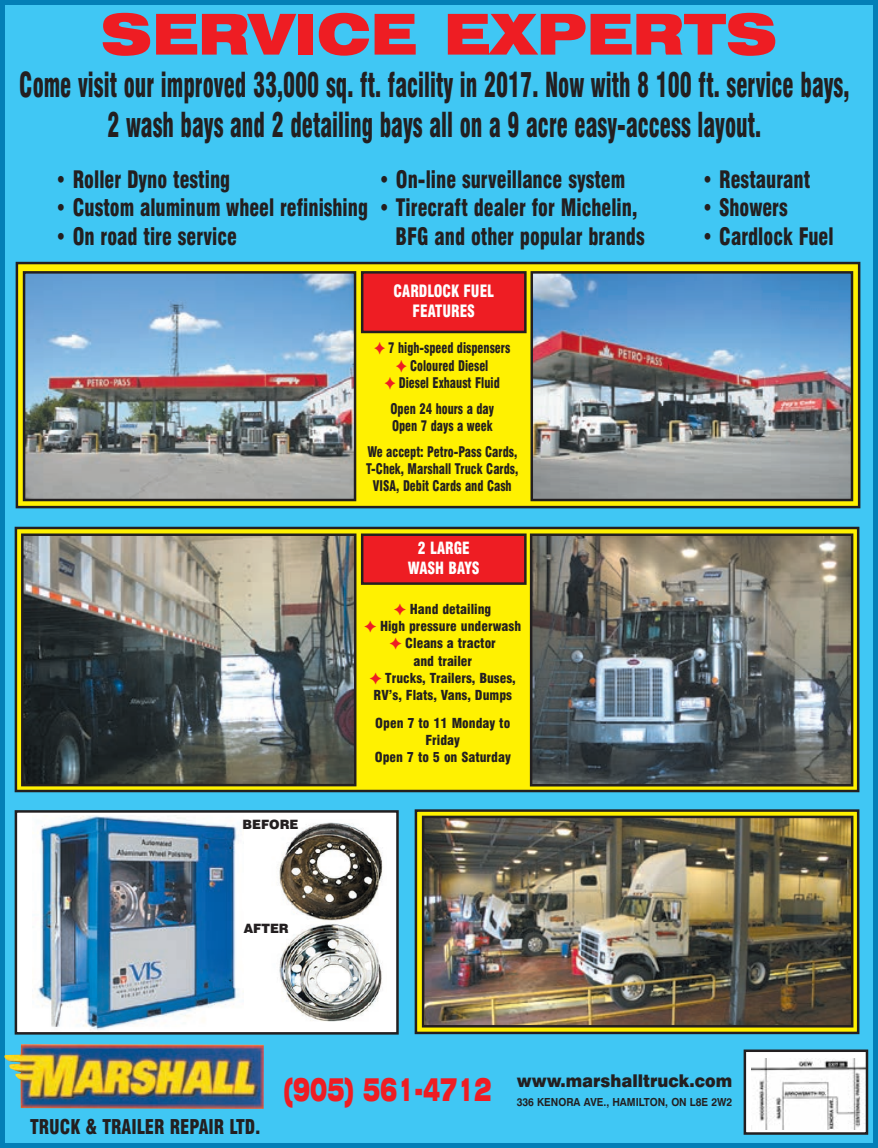
<style>
.page{position:relative;width:878px;height:1148px;background:#fff}
.page>*{position:absolute;margin:0;border:0;box-sizing:border-box;transform-origin:0 0}
.t1{font:900 expanded 56.25px "Swiss 721 BT";color:#ee1d23;scale:.92 1}
.t2{font:900 condensed 33.5px/40.2px "Swiss 721 BT";color:#231f20;text-align:center;scale:.67 1}
.t3{font:900 expanded 32.25px "Swiss 721 BT";color:#ee1d23;scale:.56 1}
.t4{font:900 condensed 23.5px "Swiss 721 BT";color:#231f20;scale:.84 1}
.t5{font:900 condensed 19.75px "Swiss 721 BT";color:#231f20;scale:.9 1}
.t6{font:900 17.5px "Swiss 721 BT";color:#231f20;scale:.91 1}
.t7{font:900 condensed 16.5px/20px "Swiss 721 BT";color:#fff;text-align:center;scale:.88 1}
.t8{font:900 condensed 16.5px/19.8px "Swiss 721 BT";color:#fff;text-align:center;scale:.89 1}
.t9{font:900 condensed 14.25px/17.2px "Swiss 721 BT";color:#231f20;text-align:center;scale:.83 1}
.t10{font:900 condensed 13.5px/17.2px "Swiss 721 BT";color:#231f20;text-align:center}
.t11{font:900 13px "Swiss 721 BT";color:#231f20}
.t12{font:700 11.25px "Swiss 721 BT";color:#231f20;scale:.91 1}
.s1{color:#ee1d23}
</style>
<div class="page">
<div style="left:5px;top:5px;width:867px;height:1137px;background:#40c7f4"></div>
<div style="left:0;top:0;width:878px;height:1148px;border:5px solid #037fb7"></div>
<div style="left:744px;top:1050px;width:122px;height:83px;background:#fff"></div>
<img style="left:751px;top:1058px;width:114px;height:71px">
<div style="left:743px;top:1049px;width:125px;height:85px;border:2px solid #231f20"></div>
<img style="left:4px;top:1044px;width:260px;height:64px">
<div style="left:17px;top:263px;width:842px;height:244px;background:#fff101"></div>
<div style="left:16px;top:262px;width:844px;height:246px;border:2px solid #231f20"></div>
<div style="left:16px;top:528px;width:842px;height:263px;background:#fff101"></div>
<div style="left:15px;top:527px;width:844px;height:265px;border:2px solid #231f20"></div>
<div style="left:416px;top:810px;width:442px;height:222px;background:linear-gradient(to right,#fff101,#fff101)"></div>
<div style="left:414px;top:809px;width:445px;height:225px;border:2px solid #231f20"></div>
<img style="left:533px;top:274px;width:317px;height:224px">
<div style="left:530px;top:271px;width:323px;height:230px;border:2px solid #231f20"></div>
<img style="left:26px;top:274px;width:327px;height:224px">
<div style="left:23px;top:271px;width:333px;height:230px;border:2px solid #231f20"></div>
<div style="left:362px;top:272px;width:163px;height:60px;background:#ee1d23"></div>
<div style="left:361px;top:271px;width:165px;height:62px;border:2px solid #231f20"></div>
<div style="left:362px;top:535px;width:163px;height:48px;background:#ee1d23"></div>
<div style="left:361px;top:533px;width:165px;height:52px;border:2px solid #231f20"></div>
<div style="left:16px;top:811px;width:381px;height:222px;background:#fff"></div>
<img style="left:37px;top:815px;width:202px;height:216px">
<div style="left:15px;top:810px;width:384px;height:224px;border:2px solid #231f20"></div>
<img style="left:533px;top:536px;width:317px;height:247px">
<div style="left:530px;top:533px;width:323px;height:253px;border:2px solid #231f20"></div>
<img style="left:279px;top:822px;width:104px;height:200px">
<img style="left:24px;top:536px;width:329px;height:247px">
<div style="left:21px;top:533px;width:335px;height:253px;border:2px solid #231f20"></div>
<img style="left:425px;top:818px;width:425px;height:206px">
<div style="left:422px;top:815px;width:431px;height:212px;border:2px solid #231f20"></div>
<h1 class="t1" style="left:101px;top:14px;width:736px">SERVICE EXPERTS</h1>
<h2 class="t2" style="left:19px;top:68px;width:1240px">Come visit our improved 33,000 sq. ft. facility in 2017. Now with 8 100 ft. service bays,<br>2 wash bays and 2 detailing bays all on a 9 acre easy-access layout.</h2>
<p class="t4" style="left:55px;top:170px;width:210px">• Roller Dyno testing</p>
<p class="t4" style="left:55px;top:199px;width:694px">• Custom aluminum wheel refinishing • Tirecraft dealer for Michelin,</p>
<p class="t4" style="left:55px;top:228px;width:218px">• On road tire service</p>
<p class="t4" style="left:378px;top:170px;width:295px">• On-line surveillance system</p>
<p class="t4" style="left:395px;top:228px;width:298px">BFG and other popular brands</p>
<p class="t4" style="left:701px;top:170px;width:131px">• Restaurant</p>
<p class="t4" style="left:701px;top:199px;width:104px">• Showers</p>
<p class="t4" style="left:701px;top:228px;width:159px">• Cardlock Fuel</p>
<p class="t7" style="left:393px;top:282px;width:116px">CARDLOCK FUEL<br>FEATURES</p>
<p class="t9" style="left:374px;top:340px;width:165px"><span class="s1">✦</span> 7 high-speed dispensers <span class="s1">✦</span> Coloured Diesel<br><span class="s1">✦</span> Diesel Exhaust Fluid</p>
<p class="t9" style="left:390px;top:401px;width:126px;text-align:left">Open 24 hours a day<br>Open 7 days a week</p>
<p class="t9" style="left:366px;top:444px;width:185px">We accept: Petro-Pass Cards,<br>T-Chek, Marshall Truck Cards,<br>VISA, Debit Cards and Cash</p>
<p class="t8" style="left:408px;top:539px;width:82px">2 LARGE<br>WASH BAYS</p>
<p class="t11" style="left:242px;top:819px;width:57px">BEFORE</p>
<p class="t11" style="left:244px;top:923px;width:46px">AFTER</p>
<p class="t10" style="left:364px;top:601px;width:158px"><span class="s1">✦</span> Hand detailing<br><span class="s1">✦</span> High pressure underwash <span class="s1">✦</span> Cleans a tractor<br>and trailer<br><span class="s1">✦</span> Trucks, Trailers, Buses,<br>RV’s, Flats, Vans, Dumps</p>
<p class="t10" style="left:375px;top:715px;width:137px">Open 7 to 11 Monday to<br>Friday<br>Open 7 to 5 on Saturday</p>
<p class="t5" style="left:30px;top:1119px;width:257px">TRUCK &amp; TRAILER REPAIR LTD.</p>
<h3 class="t3" style="left:284px;top:1078px;width:372px">(905) 561-4712</h3>
<p class="t6" style="left:517px;top:1074px;width:238px">www.marshalltruck.com</p>
<p class="t12" style="left:517px;top:1097px;width:238px">336 KENORA AVE., HAMILTON, ON L8E 2W2</p>
</div>
